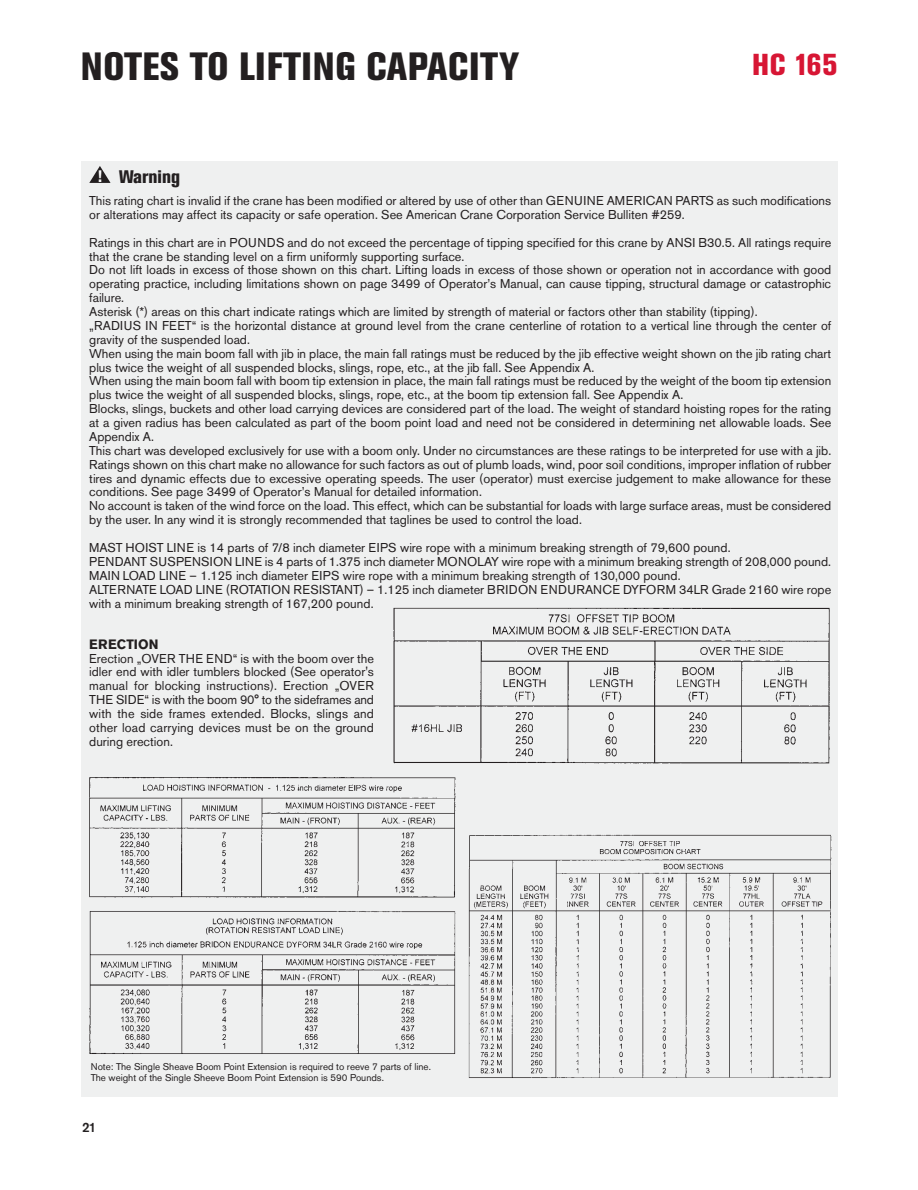
<style>
.page{position:relative;width:918px;height:1190px;background:#fff}
.page>*{position:absolute;margin:0;border:0;box-sizing:border-box;transform-origin:0 0}
.t1{font:800 39px "Akzidenz Grot Con BQ";letter-spacing:.02em;color:#231f20}
.t2{font:800 30px "Akzidenz Grot Con BQ";color:#d71634}
.t3{font:800 18px "Akzidenz Grot Con BQ";color:#231f20}
.t4{font:800 16.5px "Akzidenz Grot Con BQ";color:#fff}
.t5{font:700 13.5px "Akzidenz Grotesk BQ";letter-spacing:.01em;color:#231f20}
.t6{font:500 13.5px "Akzidenz Grotesk BQ";color:#231f20}
.t7{font:12.75px/13.8px "Akzidenz Grotesk BQ";color:#231f20}
.t8{font:9.75px/10.5px "Akzidenz Grotesk BQ";color:#231f20}
</style>
<div class="page">
<div style="left:81px;top:161px;width:757px;height:935px;background:#eff0f0"></div>
<svg style="left:89px;top:166px;width:22px;height:17px"></svg>
<img style="left:89px;top:777px;width:367px;height:121px">
<img style="left:89px;top:911px;width:367px;height:143px">
<img style="left:393px;top:607px;width:437px;height:157px">
<img style="left:468px;top:834px;width:364px;height:244px">
<h1 class="t1" style="left:81px;top:52px;width:440px">NOTES TO LIFTING CAPACITY</h1>
<h2 class="t2" style="left:752px;top:53px;width:87px">HC 165</h2>
<h3 class="t3" style="left:119px;top:170px;width:63px">Warning</h3>
<p class="t7" style="left:89px;top:195px;width:743px">This rating chart is invalid if the crane has been modified or altered by use of other than GENUINE AMERICAN PARTS as such modifications or alterations may affect its capacity or safe operation. See American Crane Corporation Service Bulliten #259.</p>
<p class="t7" style="left:89px;top:237px;width:743px">Ratings in this chart are in POUNDS and do not exceed the percentage of tipping specified for this crane by ANSI B30.5. All ratings require that the crane be standing level on a firm uniformly supporting surface.<br>Do not lift loads in excess of those shown on this chart. Lifting loads in excess of those shown or operation not in accordance with good operating practice, including limitations shown on page 3499 of Operator’s Manual, can cause tipping, structural damage or catastrophic failure.<br>Asterisk (*) areas on this chart indicate ratings which are limited by strength of material or factors other than stability (tipping).<br>„RADIUS IN FEET“ is the horizontal distance at ground level from the crane centerline of rotation to a vertical line through the center of gravity of the suspended load.<br>When using the main boom fall with jib in place, the main fall ratings must be reduced by the jib effective weight shown on the jib rating chart plus twice the weight of all suspended blocks, slings, rope, etc., at the jib fall. See Appendix A.<br>When using the main boom fall with boom tip extension in place, the main fall ratings must be reduced by the weight of the boom tip extension plus twice the weight of all suspended blocks, slings, rope, etc., at the boom tip extension fall. See Appendix A.<br>Blocks, slings, buckets and other load carrying devices are considered part of the load. The weight of standard hoisting ropes for the rating at a given radius has been calculated as part of the boom point load and need not be considered in determining net allowable loads. See Appendix A.<br>This chart was developed exclusively for use with a boom only. Under no circumstances are these ratings to be interpreted for use with a jib.<br>Ratings shown on this chart make no allowance for such factors as out of plumb loads, wind, poor soil conditions, improper inflation of rubber tires and dynamic effects due to excessive operating speeds. The user (operator) must exercise judgement to make allowance for these conditions. See page 3499 of Operator’s Manual for detailed information.<br>No account is taken of the wind force on the load. This effect, which can be substantial for loads with large surface areas, must be considered by the user. In any wind it is strongly recommended that taglines be used to control the load.</p>
<p class="t7" style="left:89px;top:542px;width:743px">MAST HOIST LINE is 14 parts of 7/8 inch diameter EIPS wire rope with a minimum breaking strength of 79,600 pound.<br>PENDANT SUSPENSION LINE is 4 parts of 1.375 inch diameter MONOLAY wire rope with a minimum breaking strength of 208,000 pound.<br>MAIN LOAD LINE – 1.125 inch diameter EIPS wire rope with a minimum breaking strength of 130,000 pound.<br>ALTERNATE LOAD LINE (ROTATION RESISTANT) – 1.125 inch diameter BRIDON ENDURANCE DYFORM 34LR Grade 2160 wire rope with a minimum breaking strength of 167,200 pound.</p>
<p class="t5" style="left:89px;top:639px;width:71px">ERECTION</p>
<p class="t7" style="left:89px;top:652px;width:286px;text-align:justify">Erection „OVER THE END“ is with the boom over the idler end with idler tumblers blocked (See operator's manual for blocking instructions). Erection „OVER THE SIDE“ is with the boom 90° to the sideframes and with the side frames extended. Blocks, slings and other load carrying devices must be on the ground during erection.</p>
<p class="t4" style="left:98px;top:170px;width:6px">!</p>
<p class="t8" style="left:91px;top:1062px;width:342px">Note: The Single Sheave Boom Point Extension is required to reeve 7 parts of line.<br>The weight of the Single Sheeve Boom Point Extension is 590 Pounds.</p>
<p class="t6" style="left:82px;top:1122px;width:16px">21</p>
</div>
